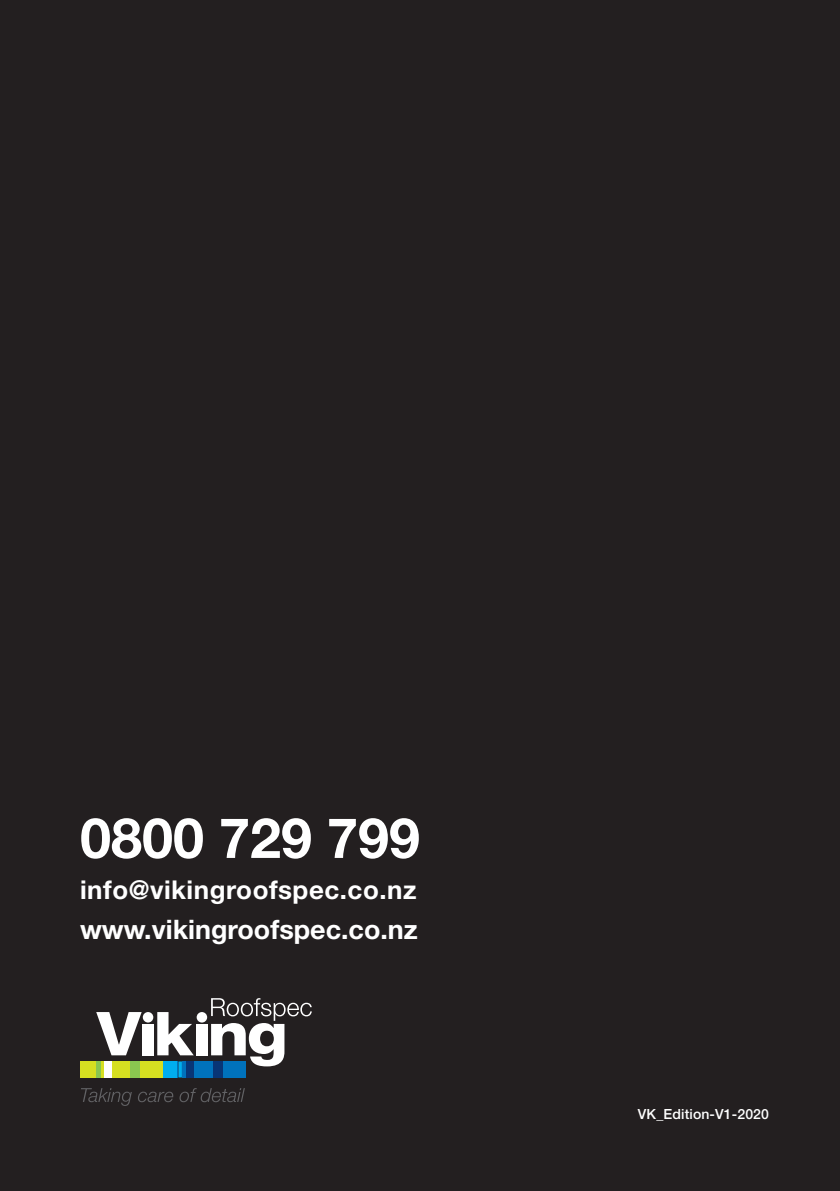
<style>
.page{position:relative;width:840px;height:1191px;background:#fff}
.page>*{position:absolute;margin:0;border:0;box-sizing:border-box;transform-origin:0 0}
.t1{font:700 55.6px "Helvetica Neue LT Std";color:#fff}
.t2{font:700 26.8px "Helvetica Neue LT Std";color:#fff}
.t3{font:700 26px "Helvetica Neue LT Std";letter-spacing:.02em;color:#fff}
.t4{font:500 14px "Helvetica Neue LT Std";letter-spacing:.01em;color:#fff}
</style>
<div class="page">
<div style="left:0;top:0;width:839px;height:1191px;background:#231f20"></div>
<div style="left:196px;top:1024px;width:11px;height:31px;background:#fff"></div>
<div style="left:196px;top:1012px;width:11px;height:10px;background:#fff;border-radius:50%"></div>
<svg style="left:157px;top:1012px;width:37px;height:43px"></svg>
<div style="left:142px;top:1024px;width:12px;height:31px;background:#fff"></div>
<div style="left:143px;top:1012px;width:10px;height:10px;background:#fff;border-radius:50%"></div>
<svg style="left:96px;top:1012px;width:46px;height:43px"></svg>
<svg style="left:211px;top:998px;width:100px;height:68px"></svg>
<div style="left:182px;top:1061px;width:5px;height:16px;background:#0072bc"></div>
<div style="left:194px;top:1061px;width:19px;height:16px;background:#0072bc"></div>
<div style="left:222px;top:1061px;width:24px;height:16px;background:#0072bc"></div>
<div style="left:163px;top:1061px;width:13px;height:16px;background:#00aeef"></div>
<div style="left:80px;top:1061px;width:16px;height:16px;background:#d6df21"></div>
<hr style="left:101px;top:1061px;width:3px;height:16px;background:#d6df21">
<div style="left:111px;top:1061px;width:19px;height:16px;background:#d6df21"></div>
<div style="left:140px;top:1061px;width:23px;height:16px;background:#d6df21"></div>
<svg style="left:176px;top:1061px;width:6px;height:16px"></svg>
<div style="left:96px;top:1061px;width:5px;height:16px;background:#89c650"></div>
<div style="left:213px;top:1061px;width:9px;height:16px;background:#083576"></div>
<div style="left:130px;top:1061px;width:10px;height:16px;background:#89c650"></div>
<div style="left:187px;top:1061px;width:7px;height:16px;background:#083576"></div>
<div style="left:104px;top:1061px;width:7px;height:16px;background:#fff"></div>
<svg style="left:81px;top:1088px;width:51px;height:18px"></svg>
<svg style="left:138px;top:1091px;width:35px;height:11px"></svg>
<svg style="left:179px;top:1088px;width:66px;height:14px"></svg>
<h1 class="t1" style="left:80px;top:803px;width:341px">0800 729 799</h1>
<p class="t3" style="left:80px;top:874px;width:338px">info@vikingroofspec.co.nz</p>
<p class="t2" style="left:80px;top:913px;width:339px">www.vikingroofspec.co.nz</p>
<p class="t4" style="left:637px;top:1105px;width:133px">VK_Edition-V1-2020</p>
</div>
